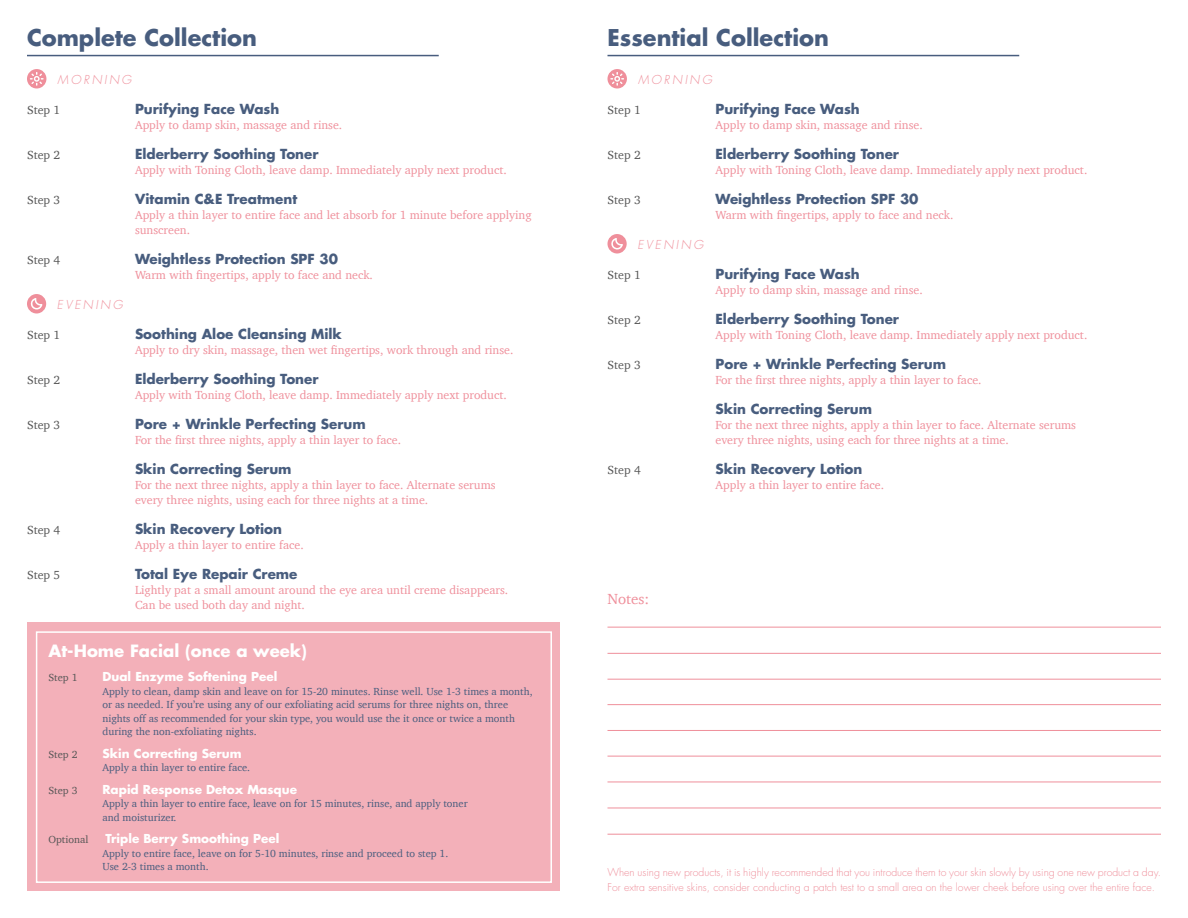
<style>
.page{position:relative;width:1188px;height:918px;background:#fff}
.page>*{position:absolute;margin:0;border:0;box-sizing:border-box;transform-origin:0 0}
.t1{font:700 22.5px "Futura Std";color:#485d7e}
.t2{font:700 16.5px "Futura Std";color:#fff}
.t3{font:15px "Charter";color:#ef8f9b}
.t4{font:700 13.5px "Futura Std";color:#485d7e}
.t5{font:12px/15px "Charter";color:#ef8f9b}
.t6{font:700 12px "Futura Std";color:#fff}
.t7{font:12px "Charter";color:#565656}
.t8{font:italic 300 12px "Futura Std";letter-spacing:.2em;color:#ef8f9b}
.t9{font:10.5px/13.5px "Charter";color:#485d7e}
.t10{font:300 10.5px/15px "Futura Std";color:#ef8f9b}
.t11{font:10.5px "Charter";color:#565656}
</style>
<div class="page">
<hr style="left:608px;top:653px;width:553px;height:1px;background:#ef8f9b">
<hr style="left:608px;top:627px;width:553px;height:1px;background:#ef8f9b">
<hr style="left:608px;top:679px;width:553px;height:1px;background:#ef8f9b">
<hr style="left:608px;top:704px;width:553px;height:1px;background:#ef8f9b">
<hr style="left:608px;top:730px;width:553px;height:1px;background:#ef8f9b">
<hr style="left:608px;top:756px;width:553px;height:1px;background:#ef8f9b">
<hr style="left:608px;top:782px;width:553px;height:1px;background:#ef8f9b">
<hr style="left:608px;top:808px;width:553px;height:1px;background:#ef8f9b">
<hr style="left:608px;top:834px;width:553px;height:1px;background:#ef8f9b">
<hr style="left:27px;top:55px;width:412px;height:1px;background:#485d7e">
<hr style="left:608px;top:55px;width:411px;height:1px;background:#485d7e">
<div style="left:27px;top:622px;width:533px;height:269px;background:#f3b0b9"></div>
<div style="left:36px;top:631px;width:516px;height:252px;border:2px solid #fff"></div>
<div style="left:27px;top:69px;width:19px;height:20px;background:#ef8f9b;border-radius:50%"></div>
<svg style="left:30px;top:72px;width:14px;height:14px"></svg>
<div style="left:27px;top:294px;width:19px;height:20px;background:#ef8f9b;border-radius:50%"></div>
<svg style="left:30px;top:298px;width:12px;height:12px"></svg>
<svg style="left:607px;top:69px;width:20px;height:20px"></svg>
<svg style="left:610px;top:72px;width:14px;height:14px"></svg>
<svg style="left:607px;top:234px;width:20px;height:20px"></svg>
<svg style="left:611px;top:238px;width:12px;height:12px"></svg>
<h1 class="t1" style="left:27px;top:22px;width:231px">Complete Collection</h1>
<h1 class="t1" style="left:608px;top:22px;width:223px">Essential Collection</h1>
<p class="t8" style="left:58px;top:72px;width:75px">MORNING</p>
<p class="t7" style="left:27px;top:100px;width:35px">Step 1</p>
<p class="t4" style="left:135px;top:100px;width:146px">Purifying Face Wash</p>
<p class="t5" style="left:135px;top:117px;width:209px">Apply to damp skin, massage and rinse.</p>
<p class="t7" style="left:27px;top:145px;width:35px">Step 2</p>
<p class="t4" style="left:135px;top:145px;width:185px">Elderberry Soothing Toner</p>
<p class="t5" style="left:135px;top:162px;width:373px">Apply with Toning Cloth, leave damp. Immediately apply next product.</p>
<p class="t7" style="left:27px;top:190px;width:35px">Step 3</p>
<p class="t4" style="left:135px;top:190px;width:164px">Vitamin C&amp;E Treatment</p>
<p class="t5" style="left:135px;top:207px;width:398px">Apply a thin layer to entire face and let absorb for 1 minute before applying sunscreen.</p>
<p class="t7" style="left:27px;top:250px;width:35px">Step 4</p>
<p class="t4" style="left:135px;top:250px;width:205px">Weightless Protection SPF 30</p>
<p class="t5" style="left:135px;top:267px;width:239px">Warm with fingertips, apply to face and neck.</p>
<p class="t8" style="left:57px;top:297px;width:67px">EVENING</p>
<p class="t7" style="left:27px;top:325px;width:35px">Step 1</p>
<p class="t4" style="left:135px;top:325px;width:208px">Soothing Aloe Cleansing Milk</p>
<p class="t5" style="left:135px;top:342px;width:380px">Apply to dry skin, massage, then wet fingertips, work through and rinse.</p>
<p class="t7" style="left:27px;top:370px;width:35px">Step 2</p>
<p class="t4" style="left:135px;top:370px;width:185px">Elderberry Soothing Toner</p>
<p class="t5" style="left:135px;top:387px;width:373px">Apply with Toning Cloth, leave damp. Immediately apply next product.</p>
<p class="t7" style="left:27px;top:415px;width:35px">Step 3</p>
<p class="t4" style="left:135px;top:415px;width:232px">Pore + Wrinkle Perfecting Serum</p>
<p class="t5" style="left:135px;top:432px;width:268px">For the first three nights, apply a thin layer to face.</p>
<p class="t4" style="left:135px;top:460px;width:158px">Skin Correcting Serum</p>
<p class="t5" style="left:135px;top:477px;width:362px">For the next three nights, apply a thin layer to face. Alternate serums</p>
<p class="t5" style="left:135px;top:492px;width:295px">every three nights, using each for three nights at a time.</p>
<p class="t7" style="left:27px;top:520px;width:35px">Step 4</p>
<p class="t4" style="left:135px;top:520px;width:148px">Skin Recovery Lotion</p>
<p class="t5" style="left:135px;top:537px;width:170px">Apply a thin layer to entire face.</p>
<p class="t7" style="left:27px;top:565px;width:35px">Step 5</p>
<p class="t4" style="left:135px;top:565px;width:164px">Total Eye Repair Creme</p>
<p class="t5" style="left:135px;top:582px;width:375px">Lightly pat a small amount around the eye area until creme disappears.</p>
<p class="t5" style="left:135px;top:597px;width:171px">Can be used both day and night.</p>
<p class="t2" style="left:48px;top:640px;width:260px">At-Home Facial (once a week)</p>
<p class="t11" style="left:48px;top:669px;width:31px">Step 1</p>
<p class="t6" style="left:102px;top:669px;width:176px">Dual Enzyme Softening Peel</p>
<p class="t9" style="left:102px;top:685px;width:432px">Apply to clean, damp skin and leave on for 15-20 minutes. Rinse well. Use 1-3 times a month, or as needed. If you’re using any of our exfoliating acid serums for three nights on, three nights off as recommended for your skin type, you would use the it once or twice a month during the non-exfoliating nights.</p>
<p class="t11" style="left:48px;top:745px;width:31px">Step 2</p>
<p class="t6" style="left:102px;top:746px;width:141px">Skin Correcting Serum</p>
<p class="t9" style="left:102px;top:761px;width:149px">Apply a thin layer to entire face.</p>
<p class="t11" style="left:48px;top:781px;width:31px">Step 3</p>
<p class="t6" style="left:102px;top:782px;width:196px">Rapid Response Detox Masque</p>
<p class="t9" style="left:102px;top:797px;width:367px">Apply a thin layer to entire face, leave on for 15 minutes, rinse, and apply toner</p>
<p class="t9" style="left:102px;top:811px;width:76px">and moisturizer.</p>
<p class="t11" style="left:48px;top:831px;width:41px">Optional</p>
<p class="t6" style="left:105px;top:831px;width:175px">Triple Berry Smoothing Peel</p>
<p class="t9" style="left:102px;top:847px;width:347px">Apply to entire face, leave on for 5-10 minutes, rinse and proceed to step 1.</p>
<p class="t9" style="left:102px;top:860px;width:108px">Use 2-3 times a month.</p>
<p class="t8" style="left:638px;top:72px;width:75px">MORNING</p>
<p class="t7" style="left:608px;top:100px;width:35px">Step 1</p>
<p class="t4" style="left:716px;top:100px;width:146px">Purifying Face Wash</p>
<p class="t5" style="left:716px;top:117px;width:209px">Apply to damp skin, massage and rinse.</p>
<p class="t7" style="left:608px;top:145px;width:35px">Step 2</p>
<p class="t4" style="left:716px;top:145px;width:185px">Elderberry Soothing Toner</p>
<p class="t5" style="left:716px;top:162px;width:373px">Apply with Toning Cloth, leave damp. Immediately apply next product.</p>
<p class="t7" style="left:608px;top:190px;width:35px">Step 3</p>
<p class="t4" style="left:716px;top:190px;width:205px">Weightless Protection SPF 30</p>
<p class="t5" style="left:716px;top:207px;width:239px">Warm with fingertips, apply to face and neck.</p>
<p class="t8" style="left:637px;top:237px;width:67px">EVENING</p>
<p class="t7" style="left:608px;top:265px;width:35px">Step 1</p>
<p class="t4" style="left:716px;top:265px;width:146px">Purifying Face Wash</p>
<p class="t5" style="left:716px;top:282px;width:209px">Apply to damp skin, massage and rinse.</p>
<p class="t7" style="left:608px;top:310px;width:35px">Step 2</p>
<p class="t4" style="left:716px;top:310px;width:185px">Elderberry Soothing Toner</p>
<p class="t5" style="left:716px;top:327px;width:373px">Apply with Toning Cloth, leave damp. Immediately apply next product.</p>
<p class="t7" style="left:608px;top:355px;width:35px">Step 3</p>
<p class="t4" style="left:716px;top:355px;width:232px">Pore + Wrinkle Perfecting Serum</p>
<p class="t5" style="left:716px;top:372px;width:268px">For the first three nights, apply a thin layer to face.</p>
<p class="t4" style="left:716px;top:400px;width:158px">Skin Correcting Serum</p>
<p class="t5" style="left:716px;top:417px;width:362px">For the next three nights, apply a thin layer to face. Alternate serums</p>
<p class="t5" style="left:716px;top:432px;width:295px">every three nights, using each for three nights at a time.</p>
<p class="t7" style="left:608px;top:460px;width:35px">Step 4</p>
<p class="t4" style="left:716px;top:460px;width:148px">Skin Recovery Lotion</p>
<p class="t5" style="left:716px;top:477px;width:170px">Apply a thin layer to entire face.</p>
<p class="t3" style="left:608px;top:586px;width:43px">Notes:</p>
<p class="t10" style="left:608px;top:865px;width:555px">When using new products, it is highly recommended that you introduce them to your skin slowly by using one new product a day.<br>For extra sensitive skins, consider conducting a patch test to a small area on the lower cheek before using over the entire face.</p>
</div>
